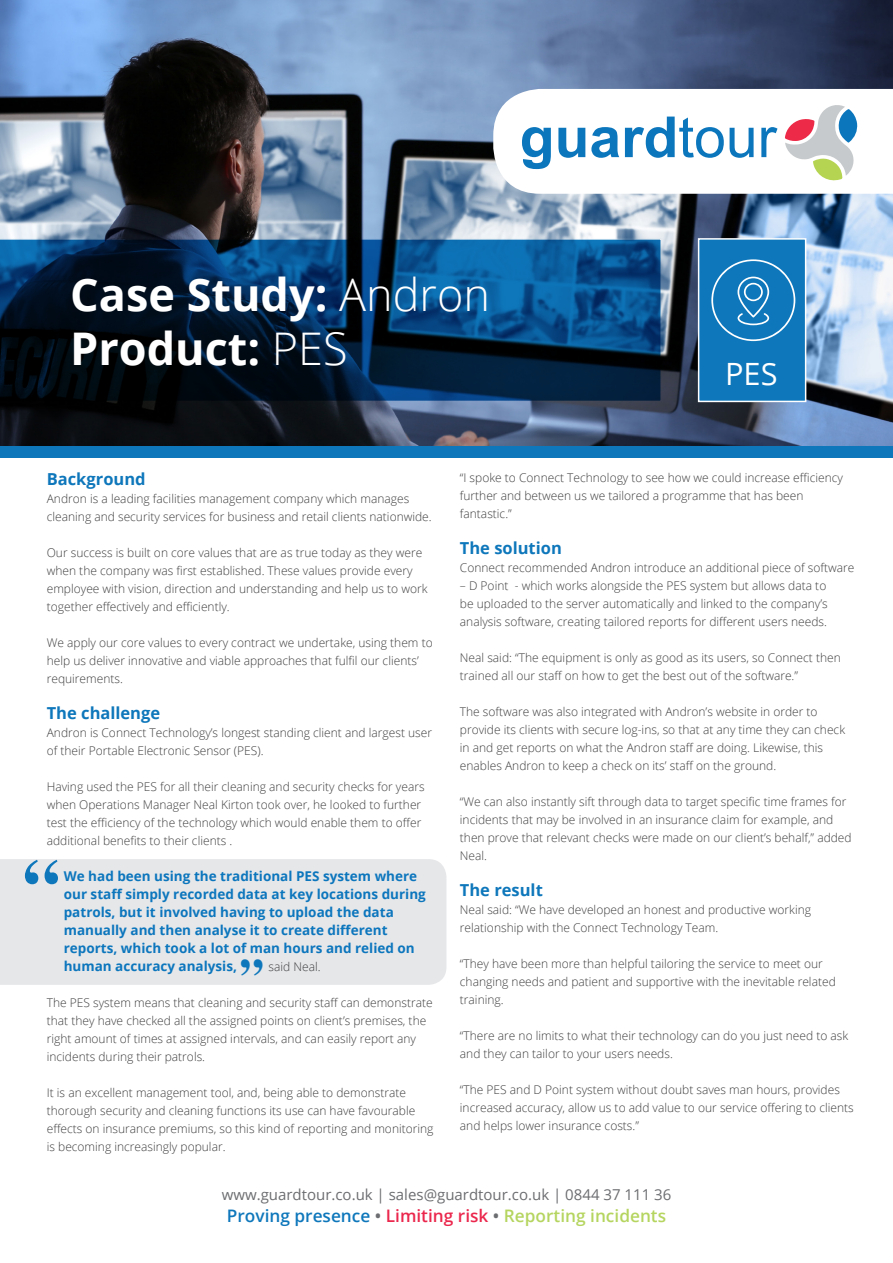
<style>
.page{position:relative;width:893px;height:1263px;background:#fff}
.page>*{position:absolute;margin:0;border:0;box-sizing:border-box;transform-origin:0 0}
.t1{font:700 72.9px "Times";color:#0e77bb}
.t2{font:700 47.4px "Times";color:#0e77bb}
.t3{font:700 45px "Open Sans";color:#fff}
.t4{font:30.75px "Open Sans";color:#fff}
.t5{font:600 17.25px "Open Sans";color:#b5d560}
.t6{font:700 16.5px "Open Sans";color:#0e77bb}
.t7{font:15px "Open Sans";color:#6c6d70}
.t8{font:700 13.5px/18px "Open Sans";color:#0c76bd}
.t9{font:300 12px/18px "Open Sans";color:#3e3e3f}
.s1{font-weight:300}
.s2{color:#0e77bb}
.s3{color:#6c6d70}
.s4{color:#eb274d}
</style>
<div class="page">
<div style="left:0;top:859px;width:446px;height:126px;background:#e6e7e9"></div>
<img style="left:0;top:0;width:893px;height:446px">
<svg style="left:0;top:238px;width:662px;height:164px;background:#062c4f"></svg>
<svg style="left:493px;top:89px;width:400px;height:105px"></svg>
<div style="left:0;top:446px;width:893px;height:12px;background:#0e77bb"></div>
<div style="left:698px;top:238px;width:108px;height:164px;background:#0e77bb;border:2px solid #fff"></div>
<svg style="left:711px;top:259px;width:84px;height:82px"></svg>
<p class="t3" style="left:70px;top:263px;width:421px">Case Study: <span class="s1">Andron</span></p>
<p class="t3" style="left:70px;top:317px;width:279px">Product: <span class="s1">PES</span></p>
<h3 class="t4" style="left:725px;top:352px;width:54px">PES</h3>
<p class="t6" style="left:47px;top:468px;width:100px">Background</p>
<p class="t9" style="left:47px;top:490px;width:386px">Andron is a leading facilities management company which manages cleaning and security services for business and retail clients nationwide.</p>
<p class="t9" style="left:47px;top:544px;width:382px">Our success is built on core values that are as true today as they were when the company was first established. These values provide every employee with vision, direction and understanding and help us to work together effectively and efficiently.</p>
<p class="t9" style="left:47px;top:634px;width:387px">We apply our core values to every contract we undertake, using them to help us deliver innovative and viable approaches that fulfil our clients’ requirements.</p>
<p class="t6" style="left:47px;top:702px;width:115px">The challenge</p>
<p class="t9" style="left:47px;top:724px;width:387px">Andron is Connect Technology’s longest standing client and largest user of their Portable Electronic Sensor (PES).</p>
<p class="t9" style="left:47px;top:778px;width:379px">Having used the PES for all their cleaning and security checks for years when Operations Manager Neal Kirton took over, he looked to further test the efficiency of the technology which would enable them to offer additional benefits to their clients .</p>
<p class="t8" style="left:64px;top:867px;width:364px">We had been using the traditional PES system where our staff simply recorded data at key locations during patrols, but it involved having to upload the data manually and then analyse it to create different reports, which took a lot of man hours and relied on human accuracy analysis,</p>
<p class="t1" style="left:23px;top:816px;width:38px">“</p>
<p class="t2" style="left:264px;top:1004px;width:25px;rotate:-180deg">“</p>
<p class="t9" style="left:269px;top:958px;width:54px">said Neal.</p>
<p class="t9" style="left:47px;top:994px;width:387px">The PES system means that cleaning and security staff can demonstrate that they have checked all the assigned points on client’s premises, the right amount of times at assigned intervals, and can easily report any incidents during their patrols.</p>
<p class="t9" style="left:47px;top:1084px;width:388px">It is an excellent management tool, and, being able to demonstrate thorough security and cleaning functions its use can have favourable effects on insurance premiums, so this kind of reporting and monitoring is becoming increasingly popular.</p>
<p class="t9" style="left:460px;top:468px;width:385px">“I spoke to Connect Technology to see how we could increase efficiency further and between us we tailored a programme that has been fantastic.”</p>
<p class="t6" style="left:460px;top:536px;width:103px">The solution</p>
<p class="t9" style="left:460px;top:558px;width:396px">Connect recommended Andron introduce an additional piece of software</p>
<p class="t9" style="left:460px;top:576px;width:369px;text-align:justify">– D Point - which works alongside the PES system but allows data to be uploaded to the server automatically and linked to the company’s analysis software, creating tailored reports for different users needs.</p>
<p class="t9" style="left:460px;top:648px;width:382px">Neal said: “The equipment is only as good as its users, so Connect then trained all our staff on how to get the best out of the software.”</p>
<p class="t9" style="left:460px;top:702px;width:387px">The software was also integrated with Andron’s website in order to provide its clients with secure log-ins, so that at any time they can check in and get reports on what the Andron staff are doing. Likewise, this enables Andron to keep a check on its’ staff on the ground.</p>
<p class="t9" style="left:460px;top:792px;width:393px">“We can also instantly sift through data to target specific time frames for incidents that may be involved in an insurance claim for example, and then prove that relevant checks were made on our client’s behalf,” added Neal.</p>
<p class="t6" style="left:460px;top:878px;width:84px">The result</p>
<p class="t9" style="left:460px;top:900px;width:353px">Neal said: “We have developed an honest and productive working relationship with the Connect Technology Team.</p>
<p class="t9" style="left:460px;top:954px;width:377px">“They have been more than helpful tailoring the service to meet our changing needs and patient and supportive with the inevitable related training.</p>
<p class="t9" style="left:460px;top:1026px;width:390px">“There are no limits to what their technology can do you just need to ask and they can tailor to your users needs.</p>
<p class="t9" style="left:460px;top:1080px;width:395px">“The PES and D Point system without doubt saves man hours, provides increased accuracy, allow us to add value to our service offering to clients and helps lower insurance costs.”</p>
<p class="t7" style="left:222px;top:1184px;width:451px">www.guardtour.co.uk | sales@guardtour.co.uk | 0844 37 111 36</p>
<p class="t5" style="left:227px;top:1204px;width:441px"><span class="s2">Proving presence</span> <span class="s3">•</span> <span class="s4">Limiting risk</span> <span class="s3">•</span> Reporting incidents</p>
</div>
